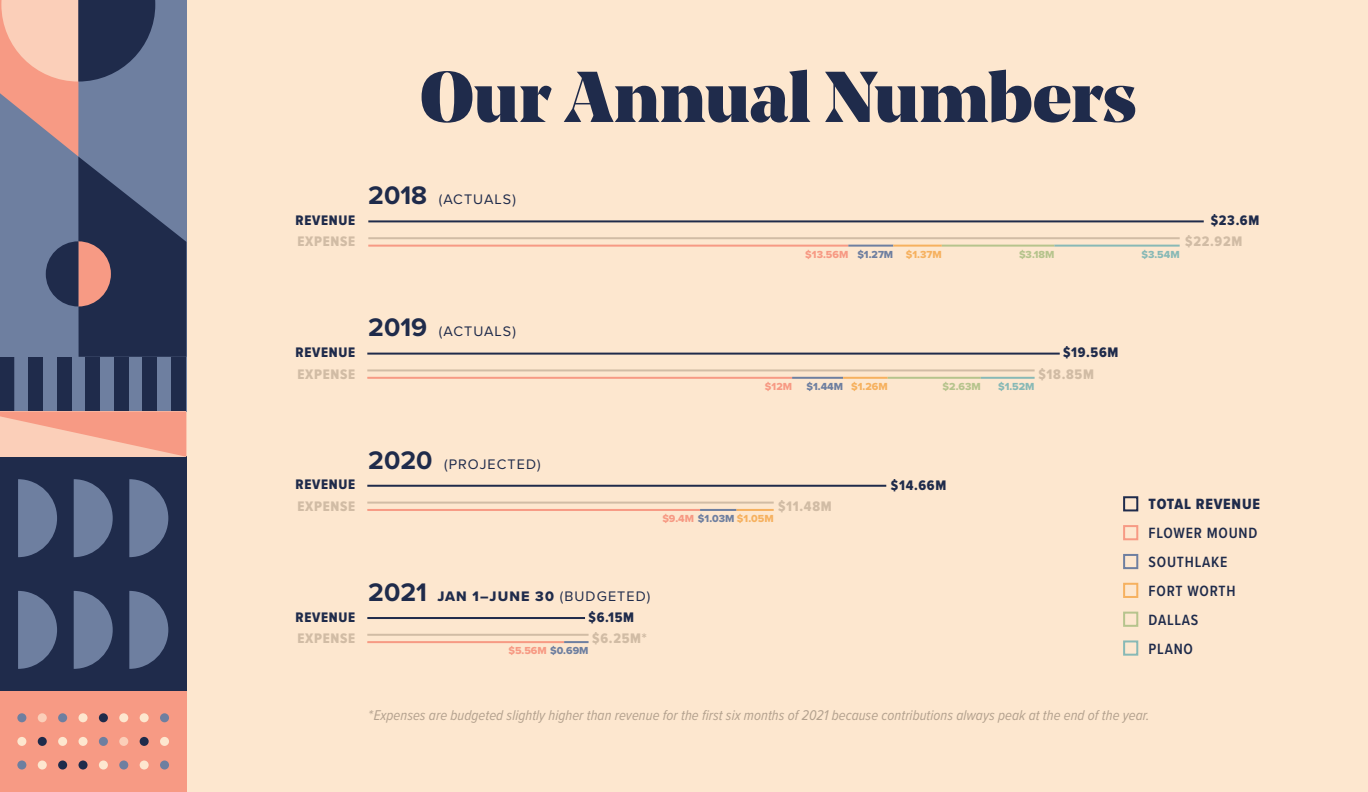
<style>
.page{position:relative;width:1368px;height:792px;background:#fde7cf}
.page>*{position:absolute;margin:0;border:0;box-sizing:border-box;transform-origin:0 0}
.t1{font:900 71.4px "Noe Display";color:#1f2b4b}
.t2{font:600 15.4px/28.8px "Proxima Nova Cond";letter-spacing:.05em;color:#1f2b4b}
.t3{font:15.4px "Proxima Nova Cond Extrabld";letter-spacing:.05em;color:#1f2b4b}
.t4{font:italic 14.6px "Proxima Nova Cond";letter-spacing:.005em;color:#b4a28f}
.t5{font:14.4px "Proxima Nova Cond Extrabld";letter-spacing:.05em;color:#d1bca5}
.t6{font:14.4px "Proxima Nova Cond Extrabld";letter-spacing:.05em;color:#1f2b4b}
.t7{font:14.4px "Proxima Nova";letter-spacing:.075em;color:#1f2b4b}
.t8{font:14.4px "Proxima Nova Extrabld";letter-spacing:.075em;color:#1f2b4b}
.t9{font:10.6px "Proxima Nova Extrabld";color:#f79a84}
.t10{font:10.6px "Proxima Nova Extrabld";color:#6e7fa0}
.t11{font:10.6px "Proxima Nova Extrabld";color:#b6c48d}
.t12{font:10.6px "Proxima Nova Extrabld";color:#88b9b6}
.s1{font-weight:700;font-size:26.4px}
.s2{color:#6e7fa0}
.s3{color:#f6b15f}
.s4{color:#f79a84}
.s5{font-family:"Proxima Nova";font-weight:700;font-size:26.4px}
.s6{font-family:"Proxima Nova"}
</style>
<div class="page">
<div style="left:0;top:350px;width:186px;height:61px;background:#6e7fa0"></div>
<div style="left:0;top:456px;width:186px;height:236px;background:#1f2b4b"></div>
<div style="left:0;top:692px;width:186px;height:100px;background:#f79a84"></div>
<div style="left:160px;top:713px;width:9px;height:9px;background:#6e7fa0;border-radius:50%"></div>
<div style="left:140px;top:713px;width:9px;height:9px;background:#fde7cf;border-radius:50%"></div>
<div style="left:119px;top:713px;width:9px;height:9px;background:#fde7cf;border-radius:50%"></div>
<div style="left:99px;top:713px;width:9px;height:9px;background:#1f2b4b;border-radius:50%"></div>
<div style="left:79px;top:713px;width:9px;height:9px;background:#fde7cf;border-radius:50%"></div>
<div style="left:58px;top:713px;width:9px;height:9px;background:#6e7fa0;border-radius:50%"></div>
<div style="left:38px;top:713px;width:9px;height:9px;background:#fbcfb9;border-radius:50%"></div>
<div style="left:17px;top:713px;width:9px;height:9px;background:#6e7fa0;border-radius:50%"></div>
<div style="left:17px;top:761px;width:9px;height:9px;background:#6e7fa0;border-radius:50%"></div>
<div style="left:38px;top:761px;width:9px;height:9px;background:#fde7cf;border-radius:50%"></div>
<div style="left:58px;top:761px;width:9px;height:9px;background:#1f2b4b;border-radius:50%"></div>
<div style="left:79px;top:761px;width:9px;height:9px;background:#1f2b4b;border-radius:50%"></div>
<div style="left:99px;top:761px;width:9px;height:9px;background:#fde7cf;border-radius:50%"></div>
<div style="left:119px;top:761px;width:9px;height:9px;background:#6e7fa0;border-radius:50%"></div>
<div style="left:140px;top:761px;width:9px;height:9px;background:#fde7cf;border-radius:50%"></div>
<div style="left:160px;top:761px;width:9px;height:9px;background:#6e7fa0;border-radius:50%"></div>
<div style="left:160px;top:737px;width:9px;height:9px;background:#fde7cf;border-radius:50%"></div>
<div style="left:140px;top:737px;width:9px;height:9px;background:#1f2b4b;border-radius:50%"></div>
<div style="left:119px;top:737px;width:9px;height:9px;background:#fbcfb9;border-radius:50%"></div>
<div style="left:99px;top:737px;width:9px;height:9px;background:#6e7fa0;border-radius:50%"></div>
<div style="left:79px;top:737px;width:9px;height:9px;background:#fde7cf;border-radius:50%"></div>
<div style="left:58px;top:737px;width:9px;height:9px;background:#fde7cf;border-radius:50%"></div>
<div style="left:38px;top:737px;width:9px;height:9px;background:#1f2b4b;border-radius:50%"></div>
<div style="left:17px;top:737px;width:9px;height:9px;background:#fde7cf;border-radius:50%"></div>
<div style="left:171px;top:350px;width:15px;height:61px;background:#1f2b4b"></div>
<div style="left:143px;top:350px;width:14px;height:61px;background:#1f2b4b"></div>
<div style="left:114px;top:350px;width:15px;height:61px;background:#1f2b4b"></div>
<div style="left:86px;top:350px;width:14px;height:61px;background:#1f2b4b"></div>
<div style="left:57px;top:350px;width:14px;height:61px;background:#1f2b4b"></div>
<div style="left:29px;top:350px;width:14px;height:61px;background:#1f2b4b"></div>
<div style="left:0;top:350px;width:14px;height:61px;background:#1f2b4b"></div>
<svg style="left:0;top:0;width:186px;height:357px"></svg>
<svg style="left:129px;top:591px;width:39px;height:78px"></svg>
<svg style="left:74px;top:591px;width:39px;height:78px"></svg>
<svg style="left:18px;top:591px;width:39px;height:78px"></svg>
<svg style="left:129px;top:479px;width:39px;height:78px"></svg>
<svg style="left:74px;top:479px;width:39px;height:78px"></svg>
<svg style="left:18px;top:479px;width:39px;height:78px"></svg>
<svg style="left:0;top:411px;width:186px;height:46px"></svg>
<div style="left:1123px;top:496px;width:15px;height:15px;border:2px solid #1f2b4b"></div>
<div style="left:1123px;top:525px;width:15px;height:15px;border:2px solid #f79a84"></div>
<div style="left:1123px;top:554px;width:15px;height:15px;border:2px solid #6e7fa0"></div>
<div style="left:1123px;top:583px;width:15px;height:15px;border:2px solid #f6b15f"></div>
<div style="left:1123px;top:612px;width:15px;height:15px;border:2px solid #b6c48d"></div>
<div style="left:1123px;top:640px;width:15px;height:16px;border:2px solid #88b9b6"></div>
<hr style="left:368px;top:245px;width:480px;height:2px;background:#f79a84">
<hr style="left:848px;top:245px;width:45px;height:2px;background:#6e7fa0">
<hr style="left:893px;top:245px;width:49px;height:2px;background:#f6b15f">
<hr style="left:942px;top:245px;width:112px;height:2px;background:#b6c48d">
<hr style="left:1054px;top:245px;width:126px;height:2px;background:#88b9b6">
<hr style="left:368px;top:220px;width:836px;height:2px;background:#1f2b4b">
<hr style="left:368px;top:237px;width:812px;height:2px;background:#d1bca5">
<hr style="left:367px;top:641px;width:197px;height:2px;background:#f79a84">
<hr style="left:564px;top:641px;width:25px;height:2px;background:#6e7fa0">
<hr style="left:367px;top:617px;width:218px;height:2px;background:#1f2b4b">
<hr style="left:367px;top:634px;width:222px;height:2px;background:#d1bca5">
<hr style="left:367px;top:509px;width:333px;height:2px;background:#f79a84">
<hr style="left:700px;top:509px;width:37px;height:2px;background:#6e7fa0">
<hr style="left:737px;top:509px;width:37px;height:2px;background:#f6b15f">
<hr style="left:367px;top:485px;width:519px;height:2px;background:#1f2b4b">
<hr style="left:367px;top:502px;width:407px;height:2px;background:#d1bca5">
<hr style="left:367px;top:377px;width:425px;height:2px;background:#f79a84">
<hr style="left:792px;top:377px;width:51px;height:2px;background:#6e7fa0">
<hr style="left:843px;top:377px;width:45px;height:2px;background:#f6b15f">
<hr style="left:888px;top:377px;width:93px;height:2px;background:#b6c48d">
<hr style="left:981px;top:377px;width:54px;height:2px;background:#88b9b6">
<hr style="left:367px;top:353px;width:693px;height:2px;background:#1f2b4b">
<hr style="left:367px;top:369px;width:668px;height:2px;background:#d1bca5">
<h1 class="t1" style="left:420px;top:50px;width:718px">Our Annual Numbers</h1>
<p class="t7" style="left:368px;top:188px;width:149px"><span class="s1">2018</span> (ACTUALS)</p>
<p class="t6" style="left:296px;top:212px;width:61px">REVENUE</p>
<p class="t6" style="left:1211px;top:212px;width:50px">$23.6M</p>
<p class="t5" style="left:297px;top:233px;width:59px">EXPENSE</p>
<p class="t5" style="left:1185px;top:233px;width:59px">$22.92M</p>
<p class="t9" style="left:805px;top:246px;width:138px">$13.56M <span class="s2">$1.27M</span> <span class="s3">$1.37M</span></p>
<p class="t11" style="left:1019px;top:246px;width:37px">$3.18M</p>
<p class="t12" style="left:1141px;top:246px;width:40px">$3.54M</p>
<p class="t7" style="left:368px;top:321px;width:149px"><span class="s1">2019</span> (ACTUALS)</p>
<p class="t6" style="left:296px;top:345px;width:61px">REVENUE</p>
<p class="t6" style="left:1063px;top:345px;width:57px">$19.56M</p>
<p class="t5" style="left:297px;top:366px;width:59px">EXPENSE</p>
<p class="t5" style="left:1038px;top:366px;width:57px">$18.85M</p>
<p class="t9" style="left:765px;top:378px;width:29px">$12M</p>
<p class="t10" style="left:806px;top:378px;width:83px">$1.44M <span class="s3">$1.26M</span></p>
<p class="t11" style="left:943px;top:378px;width:40px">$2.63M</p>
<p class="t12" style="left:998px;top:378px;width:38px">$1.52M</p>
<p class="t6" style="left:296px;top:477px;width:61px">REVENUE</p>
<p class="t5" style="left:297px;top:498px;width:59px">EXPENSE</p>
<p class="t7" style="left:368px;top:453px;width:174px"><span class="s1">2020</span> (PROJECTED)</p>
<p class="t5" style="left:778px;top:498px;width:55px">$11.48M</p>
<p class="t10" style="left:662px;top:510px;width:113px"><span class="s4">$9.4M</span> $1.03M <span class="s3">$1.05M</span></p>
<p class="t8" style="left:368px;top:585px;width:284px"><span class="s5">2021</span> JAN 1–JUNE 30 <span class="s6">(BUDGETED)</span></p>
<p class="t6" style="left:296px;top:609px;width:61px">REVENUE</p>
<p class="t6" style="left:589px;top:609px;width:47px">$6.15M</p>
<p class="t5" style="left:297px;top:630px;width:59px">EXPENSE</p>
<p class="t5" style="left:592px;top:630px;width:56px">$6.25M*</p>
<p class="t9" style="left:508px;top:643px;width:82px">$5.56M <span class="s2">$0.69M</span></p>
<p class="t6" style="left:891px;top:477px;width:57px">$14.66M</p>
<p class="t3" style="left:1149px;top:496px;width:113px">TOTAL REVENUE</p>
<p class="t2" style="left:1149px;top:518px;width:110px">FLOWER MOUND<br>SOUTHLAKE<br>FORT WORTH<br>DALLAS<br>PLANO</p>
<p class="t4" style="left:368px;top:704px;width:783px">*Expenses are budgeted slightly higher than revenue for the first six months of 2021 because contributions always peak at the end of the year.</p>
</div>
